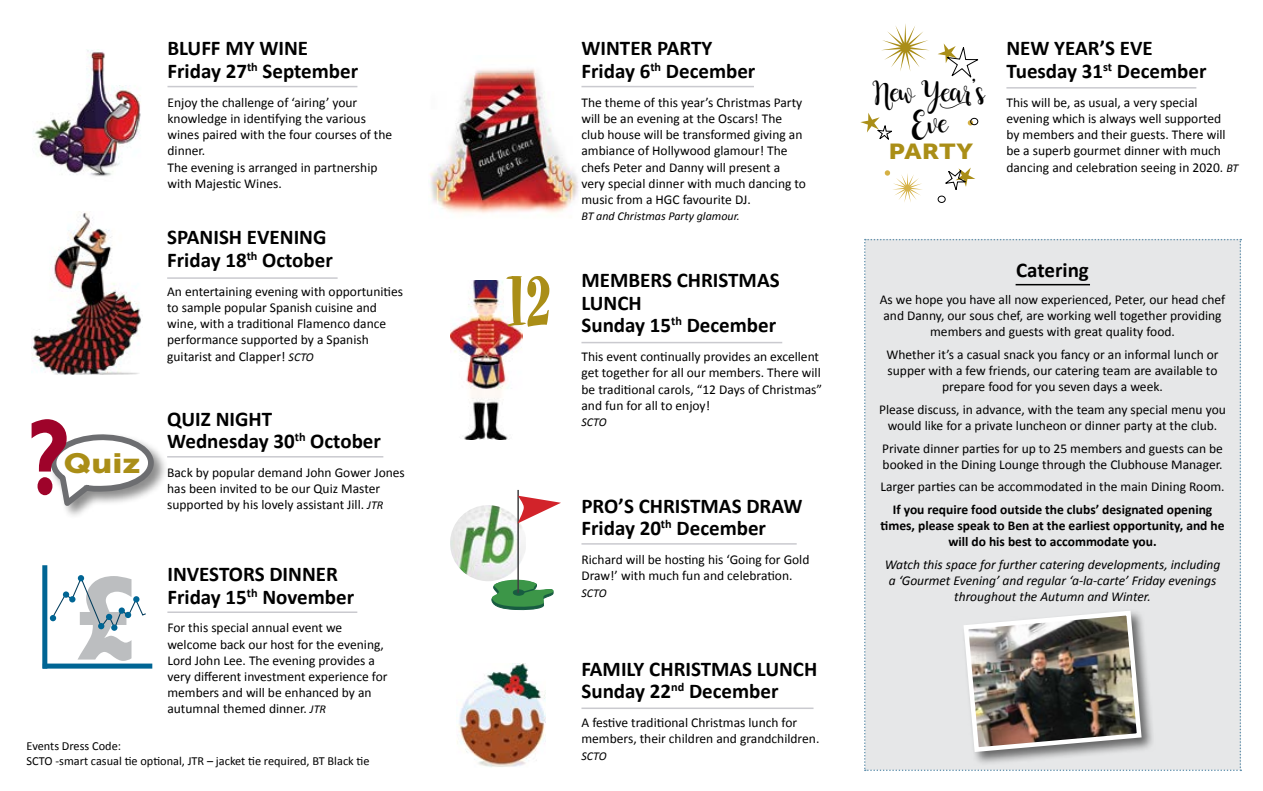
<style>
.page{position:relative;width:1263px;height:791px;background:#fff}
.page>*{position:absolute;margin:0;border:0;box-sizing:border-box;transform-origin:0 0}
.t1{font:800 condensed 126px "Abadi";color:#bcbec0}
.t2{font:800 condensed 108.15px "Abadi";color:#9e032a;scale:.83 1}
.t3{font:52.8px "Fuzzbox";color:#aa8e17}
.t4{font:27.75px "Museo Sans 900";color:#aa8e17;scale:1.2 1}
.t5{font:25.95px/31px "Buttercup Sample";color:#000;text-align:center}
.t6{font:21.6px "Museo Sans 900";color:#aa8e17;scale:1.2 1}
.t7{font:700 21px/22.5px "Calibri";color:#000}
.t8{font:13.5px/16.2px "Calibri";color:#000}
.t9{font:italic 13.5px/16.2px "Calibri";color:#000;text-align:center}
.t10{font:700 13.5px/16.2px "Calibri";color:#000;text-align:center}
.t11{font:12.3px/14.7px "Calibri";color:#000}
.t12{font:italic 12px "Calibri";color:#000}
.s1{font-style:italic;font-size:12px}
</style>
<div class="page">
<img style="left:33px;top:49px;width:108px;height:127px">
<img style="left:31px;top:211px;width:110px;height:163px">
<img style="left:430px;top:69px;width:149px;height:145px">
<hr style="left:167px;top:277px;width:171px;height:2px;background:#cacacf">
<hr style="left:581px;top:342px;width:201px;height:1px;background:#cacacf">
<hr style="left:581px;top:707px;width:232px;height:2px;background:#cacacf">
<hr style="left:1006px;top:87px;width:190px;height:2px;background:#cacacf">
<hr style="left:167px;top:86px;width:190px;height:1px;background:#cacacf">
<hr style="left:581px;top:86px;width:173px;height:1px;background:#cacacf">
<hr style="left:167px;top:456px;width:216px;height:1px;background:#cacacf">
<hr style="left:581px;top:543px;width:216px;height:2px;background:#cacacf">
<hr style="left:167px;top:611px;width:190px;height:2px;background:#cacacf">
<div style="left:49px;top:432px;width:120px;height:88px;background:#000;opacity:.45"></div>
<svg style="left:50px;top:433px;width:107px;height:81px"></svg>
<div style="left:42px;top:565px;width:5px;height:104px;background:#006594"></div>
<div style="left:43px;top:663px;width:109px;height:6px;background:#006594"></div>
<svg style="left:50px;top:575px;width:96px;height:55px"></svg>
<svg style="left:945px;top:168px;width:30px;height:22px"></svg>
<svg style="left:860px;top:113px;width:32px;height:27px"></svg>
<svg style="left:937px;top:43px;width:42px;height:35px"></svg>
<svg style="left:881px;top:24px;width:48px;height:47px"></svg>
<svg style="left:885px;top:170px;width:37px;height:32px"></svg>
<svg style="left:968px;top:120px;width:5px;height:6px"></svg>
<div style="left:970px;top:118px;width:8px;height:7px;border:1px solid #000;border-radius:50%"></div>
<div style="left:938px;top:196px;width:7px;height:7px;border:1px solid #000;border-radius:50%"></div>
<img style="left:450px;top:505px;width:76px;height:76px">
<hr style="left:517px;top:490px;width:2px;height:103px;background:#414042">
<svg style="left:491px;top:578px;width:63px;height:32px"></svg>
<svg style="left:517px;top:496px;width:44px;height:27px"></svg>
<img style="left:457px;top:663px;width:89px;height:104px">
<img style="left:451px;top:281px;width:72px;height:158px">
<svg style="left:864px;top:239px;width:377px;height:532px;background:#d8d8d8"></svg>
<hr style="left:1015px;top:284px;width:75px;height:1px;background:#000">
<h3 class="t7" style="left:167px;top:36px;width:192px">BLUFF MY WINE<br>Friday 27<sup>th</sup> September</h3>
<p class="t8" style="left:167px;top:94px;width:226px">Enjoy the challenge of ‘airing’ your knowledge in identifying the various wines paired with the four courses of the dinner.<br>The evening is arranged in partnership with Majestic Wines.</p>
<h2 class="t2" style="left:29px;top:395px;width:50px">?</h2>
<h3 class="t4" style="left:64px;top:447px;width:65px">Quiz</h3>
<h3 class="t7" style="left:167px;top:225px;width:167px">SPANISH EVENING<br>Friday 18<sup>th</sup> October</h3>
<p class="t8" style="left:167px;top:282px;width:237px">An entertaining evening with opportunities to sample popular Spanish cuisine and wine, with a traditional Flamenco dance performance supported by a Spanish guitarist and Clapper! <span class="s1">SCTO</span></p>
<h3 class="t7" style="left:167px;top:406px;width:215px">QUIZ NIGHT<br>Wednesday 30<sup>th</sup> October</h3>
<p class="t8" style="left:167px;top:464px;width:239px">Back by popular demand John Gower Jones has been invited to be our Quiz Master supported by his lovely assistant Jill. <span class="s1">JTR</span></p>
<h3 class="t7" style="left:167px;top:562px;width:188px">INVESTORS DINNER<br>Friday 15<sup>th</sup> November</h3>
<p class="t8" style="left:167px;top:619px;width:222px">For this special annual event we welcome back our host for the evening, Lord John Lee. The evening provides a very different investment experience for members and will be enhanced by an autumnal themed dinner. <span class="s1">JTR</span></p>
<p class="t11" style="left:27px;top:738px;width:344px">Events Dress Code:<br>SCTO -smart casual tie optional, JTR – jacket tie required, BT Black tie</p>
<h1 class="t1" style="left:71px;top:544px;width:68px">£</h1>
<h3 class="t3" style="left:506px;top:270px;width:46px">12</h3>
<h3 class="t7" style="left:581px;top:36px;width:175px">WINTER PARTY<br>Friday 6<sup>th</sup> December</h3>
<p class="t8" style="left:581px;top:94px;width:226px">The theme of this year’s Christmas Party will be an evening at the Oscars! The club house will be transformed giving an ambiance of Hollywood glamour! The chefs Peter and Danny will present a very special dinner with much dancing to music from a HGC favourite DJ.</p>
<p class="t12" style="left:581px;top:209px;width:160px">BT and Christmas Party glamour.</p>
<h3 class="t7" style="left:581px;top:268px;width:200px">MEMBERS CHRISTMAS<br>LUNCH<br>Sunday 15<sup>th</sup> December</h3>
<p class="t8" style="left:581px;top:348px;width:242px">This event continually provides an excellent get together for all our members. There will be traditional carols, “12 Days of Christmas” and fun for all to enjoy!</p>
<p class="t12" style="left:581px;top:414px;width:27px">SCTO</p>
<h3 class="t7" style="left:581px;top:493px;width:222px">PRO’S CHRISTMAS DRAW<br>Friday 20<sup>th</sup> December</h3>
<p class="t8" style="left:581px;top:551px;width:229px">Richard will be hosting his ‘Going for Gold<br>Draw!’ with much fun and celebration.</p>
<p class="t12" style="left:581px;top:585px;width:27px">SCTO</p>
<h3 class="t7" style="left:581px;top:656px;width:237px">FAMILY CHRISTMAS LUNCH<br>Sunday 22<sup>nd</sup> December</h3>
<p class="t8" style="left:581px;top:714px;width:239px">A festive traditional Christmas lunch for members, their children and grandchildren.</p>
<p class="t12" style="left:581px;top:748px;width:27px">SCTO</p>
<h3 class="t5" style="left:874px;top:78px;width:122px">New Year’s<br>Eve</h3>
<h3 class="t6" style="left:888px;top:140px;width:72px">PARTY</h3>
<h3 class="t7" style="left:1006px;top:36px;width:202px">NEW YEAR’S EVE<br>Tuesday 31<sup>st</sup> December</h3>
<p class="t8" style="left:1006px;top:94px;width:234px">This will be, as usual, a very special evening which is always well supported<br>by members and their guests. There will be a superb gourmet dinner with much dancing and celebration seeing in 2020. <span class="s1">BT</span></p>
<h3 class="t7" style="left:1016px;top:258px;width:74px">Catering</h3>
<p class="t8" style="left:880px;top:291px;width:347px;text-align:center">As we hope you have all now experienced, Peter, our head chef and Danny, our sous chef, are working well together providing members and guests with great quality food.</p>
<p class="t8" style="left:886px;top:346px;width:334px;text-align:center">Whether it’s a casual snack you fancy or an informal lunch or supper with a few friends, our catering team are available to prepare food for you seven days a week.</p>
<p class="t8" style="left:879px;top:400px;width:348px;text-align:center">Please discuss, in advance, with the team any special menu you would like for a private luncheon or dinner party at the club.</p>
<p class="t8" style="left:882px;top:439px;width:342px">Private dinner parties for up to 25 members and guests can be booked in the Dining Lounge through the Clubhouse Manager.</p>
<p class="t8" style="left:880px;top:478px;width:346px">Larger parties can be accommodated in the main Dining Room.</p>
<p class="t10" style="left:880px;top:501px;width:346px">If you require food outside the clubs’ designated opening times, please speak to Ben at the earliest opportunity, and he will do his best to accommodate you.</p>
<p class="t9" style="left:885px;top:556px;width:337px">Watch this space for further catering developments, including a ‘Gourmet Evening’ and regular ‘a-la-carte’ Friday evenings throughout the Autumn and Winter.</p>
</div>
